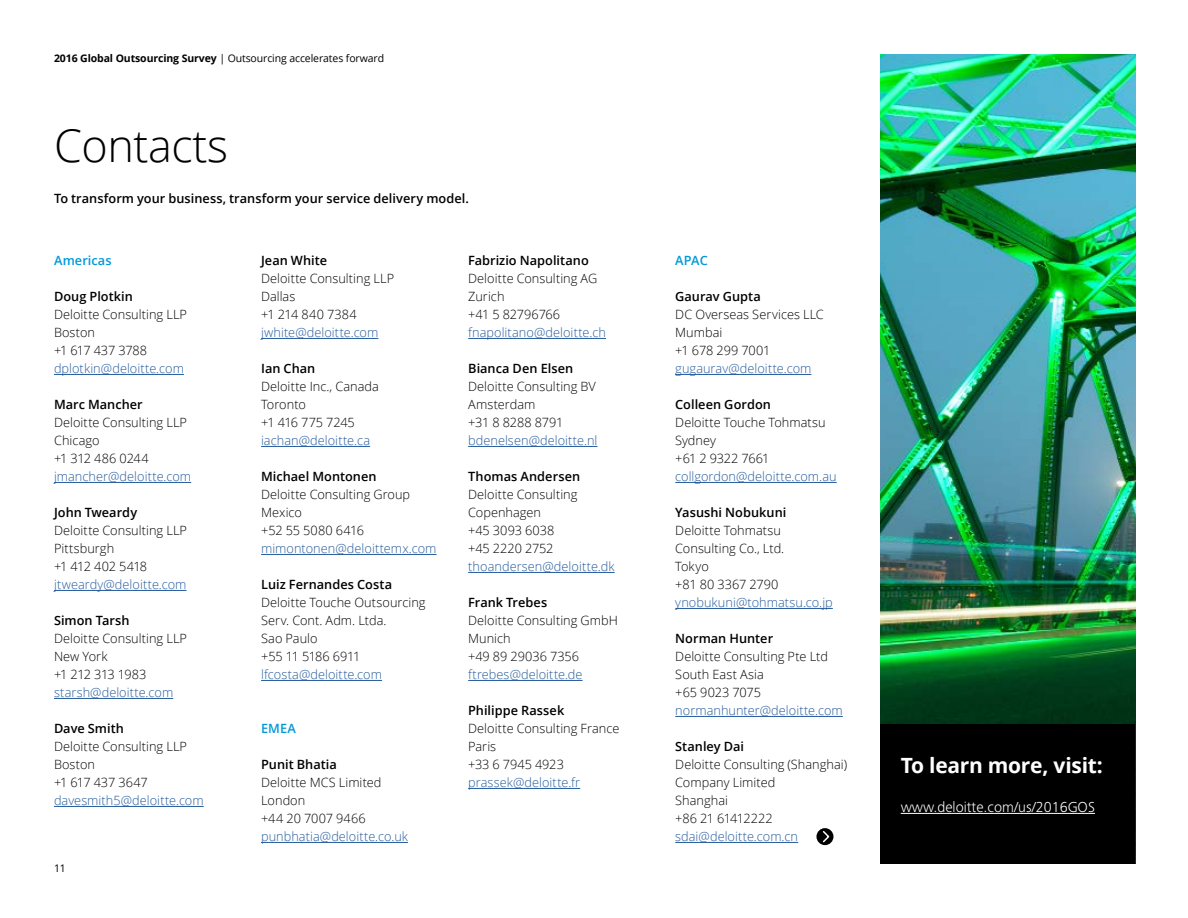
<style>
.page{position:relative;width:1188px;height:918px;background:#fff}
.page>*{position:absolute;margin:0;border:0;box-sizing:border-box;transform-origin:0 0}
.Story_heading_light{font:300 45px "Open Sans";letter-spacing:-.01em;color:#000}
.Small_heading_bold{font:700 21px "Open Sans";letter-spacing:-.015em;color:#fff}
.Small_heading_bold-2{font:300 15px "Frutiger Next Pro";color:#fff}
.t1{font:300 12.75px/18px "Open Sans";color:#000}
.t2{font:300 12.75px/18px "Open Sans";letter-spacing:.005em;color:#245a9c}
.Body_copy__8_5_12pt{font:600 12.75px "Open Sans";letter-spacing:.005em;color:#000}
.t3{font:600 12.75px "Open Sans";letter-spacing:.005em;color:#0098d8}
.t4{font:300 12.75px "Open Sans";letter-spacing:-.04em;color:#000}
.t5{font:300 12.75px "Open Sans";letter-spacing:-.02em;color:#000}
.t6{font:300 12.75px "Open Sans";letter-spacing:-.045em;color:#000}
.t7{font:300 12.75px "Open Sans";letter-spacing:-.03em;color:#000}
.t8{font:10.5px "Open Sans";letter-spacing:-.01em;color:#000}
.s1{font-weight:700}
.s2{font-weight:600}
.s3{color:#000}
</style>
<div class="page">
<img style="left:880px;top:54px;width:255px;height:670px">
<hr style="left:54px;top:374px;width:130px;height:1px;background:#245a9c">
<hr style="left:54px;top:482px;width:137px;height:1px;background:#245a9c">
<hr style="left:54px;top:590px;width:133px;height:1px;background:#245a9c">
<hr style="left:54px;top:698px;width:119px;height:1px;background:#245a9c">
<hr style="left:54px;top:806px;width:150px;height:1px;background:#245a9c">
<hr style="left:261px;top:338px;width:117px;height:1px;background:#245a9c">
<hr style="left:261px;top:446px;width:109px;height:1px;background:#245a9c">
<hr style="left:261px;top:554px;width:176px;height:1px;background:#245a9c">
<hr style="left:261px;top:680px;width:121px;height:1px;background:#245a9c">
<hr style="left:261px;top:842px;width:147px;height:1px;background:#245a9c">
<hr style="left:468px;top:338px;width:138px;height:1px;background:#245a9c">
<hr style="left:468px;top:446px;width:130px;height:1px;background:#245a9c">
<hr style="left:468px;top:572px;width:147px;height:1px;background:#245a9c">
<hr style="left:468px;top:680px;width:115px;height:1px;background:#245a9c">
<hr style="left:468px;top:788px;width:112px;height:1px;background:#245a9c">
<hr style="left:675px;top:374px;width:136px;height:1px;background:#245a9c">
<hr style="left:675px;top:482px;width:162px;height:1px;background:#245a9c">
<hr style="left:675px;top:608px;width:158px;height:1px;background:#245a9c">
<hr style="left:675px;top:716px;width:168px;height:1px;background:#245a9c">
<hr style="left:675px;top:842px;width:123px;height:1px;background:#245a9c">
<div style="left:880px;top:724px;width:255px;height:140px;background:#000"></div>
<svg style="left:816px;top:828px;width:17px;height:17px"></svg>
<svg style="left:821px;top:830px;width:10px;height:14px"></svg>
<hr style="left:901px;top:813px;width:194px;height:1px;background:#fff">
<p class="t8" style="left:54px;top:51px;width:332px"><span class="s1">2016 Global Outsourcing Survey</span> | Outsourcing accelerates forward</p>
<p class="Story_heading_light" style="left:54px;top:115px;width:176px">Contacts</p>
<p class="Body_copy__8_5_12pt" style="left:54px;top:189px;width:417px">To transform your business, transform your service delivery model.</p>
<p class="t3" style="left:54px;top:252px;width:59px">Americas</p>
<p class="Body_copy__8_5_12pt" style="left:54px;top:288px;width:80px">Doug Plotkin</p>
<p class="t1" style="left:54px;top:306px;width:135px">Deloitte Consulting LLP</p>
<p class="t1" style="left:54px;top:324px;width:43px">Boston</p>
<p class="t1" style="left:54px;top:342px;width:95px">+1 617 437 3788</p>
<p class="t2" style="left:54px;top:360px;width:131px">dplotkin@deloitte.com</p>
<p class="Body_copy__8_5_12pt" style="left:54px;top:396px;width:90px">Marc Mancher</p>
<p class="t1" style="left:54px;top:414px;width:135px">Deloitte Consulting LLP<br>Chicago</p>
<p class="t5" style="left:54px;top:450px;width:96px">+1 312 486 0244</p>
<p class="t2" style="left:54px;top:468px;width:139px">jmancher@deloitte.com</p>
<p class="Body_copy__8_5_12pt" style="left:54px;top:504px;width:85px">John Tweardy</p>
<p class="t1" style="left:54px;top:522px;width:135px">Deloitte Consulting LLP</p>
<p class="t1" style="left:54px;top:540px;width:62px">Pittsburgh</p>
<p class="t6" style="left:54px;top:558px;width:95px">+1 412 402 5418</p>
<p class="t2" style="left:54px;top:576px;width:134px">jtweardy@deloitte.com</p>
<p class="Body_copy__8_5_12pt" style="left:54px;top:612px;width:77px">Simon Tarsh</p>
<p class="t1" style="left:54px;top:630px;width:135px">Deloitte Consulting LLP</p>
<p class="t1" style="left:54px;top:648px;width:55px">New York</p>
<p class="t7" style="left:54px;top:666px;width:94px">+1 212 313 1983</p>
<p class="t2" style="left:54px;top:684px;width:121px">starsh@deloitte.com</p>
<p class="Body_copy__8_5_12pt" style="left:54px;top:720px;width:71px">Dave Smith</p>
<p class="t1" style="left:54px;top:738px;width:135px">Deloitte Consulting LLP</p>
<p class="t1" style="left:54px;top:756px;width:43px">Boston</p>
<p class="t1" style="left:54px;top:774px;width:95px">+1 617 437 3647</p>
<p class="t2" style="left:54px;top:792px;width:151px">davesmith5@deloitte.com</p>
<p class="t8" style="left:54px;top:861px;width:13px">11</p>
<p class="Body_copy__8_5_12pt" style="left:261px;top:252px;width:68px">Jean White</p>
<p class="t1" style="left:261px;top:270px;width:135px">Deloitte Consulting LLP</p>
<p class="t1" style="left:261px;top:288px;width:36px">Dallas</p>
<p class="t1" style="left:261px;top:306px;width:97px">+1 214 840 7384</p>
<p class="t2" style="left:261px;top:324px;width:119px">jwhite@deloitte.com</p>
<p class="Body_copy__8_5_12pt" style="left:261px;top:360px;width:56px">Ian Chan</p>
<p class="t1" style="left:261px;top:378px;width:119px">Deloitte Inc., Canada</p>
<p class="t1" style="left:261px;top:396px;width:46px">Toronto</p>
<p class="t1" style="left:261px;top:414px;width:95px">+1 416 775 7245</p>
<p class="t2" style="left:261px;top:432px;width:111px">iachan@deloitte.ca</p>
<p class="Body_copy__8_5_12pt" style="left:261px;top:468px;width:117px">Michael Montonen</p>
<p class="t1" style="left:261px;top:486px;width:151px">Deloitte Consulting Group</p>
<p class="t1" style="left:261px;top:504px;width:42px">Mexico</p>
<p class="t1" style="left:261px;top:522px;width:104px">+52 55 5080 6416</p>
<p class="t2" style="left:261px;top:540px;width:177px">mimontonen@deloittemx.com</p>
<p class="Body_copy__8_5_12pt" style="left:261px;top:576px;width:133px">Luiz Fernandes Costa</p>
<p class="t1" style="left:261px;top:594px;width:166px">Deloitte Touche Outsourcing<br>Serv. Cont. Adm. Ltda.</p>
<p class="t1" style="left:261px;top:630px;width:58px">Sao Paulo</p>
<p class="t4" style="left:261px;top:648px;width:101px">+55 11 5186 6911</p>
<p class="t2" style="left:261px;top:666px;width:122px">lfcosta@deloitte.com</p>
<p class="t3" style="left:261px;top:720px;width:36px">EMEA</p>
<p class="Body_copy__8_5_12pt" style="left:261px;top:756px;width:77px">Punit Bhatia</p>
<p class="t1" style="left:261px;top:774px;width:122px">Deloitte MCS Limited</p>
<p class="t1" style="left:261px;top:792px;width:46px">London</p>
<p class="t1" style="left:261px;top:810px;width:106px">+44 20 7007 9466</p>
<p class="t2" style="left:261px;top:828px;width:148px">punbhatia@deloitte.co.uk</p>
<p class="Body_copy__8_5_12pt" style="left:468px;top:252px;width:122px">Fabrizio Napolitano</p>
<p class="t1" style="left:468px;top:270px;width:131px">Deloitte Consulting AG</p>
<p class="t1" style="left:468px;top:288px;width:38px">Zurich</p>
<p class="t1" style="left:468px;top:306px;width:94px">+41 5 82796766</p>
<p class="t2" style="left:468px;top:324px;width:139px">fnapolitano@deloitte.ch</p>
<p class="t1" style="left:468px;top:360px;width:129px"><span class="s2">Bianca Den Elsen<br></span>Deloitte Consulting BV</p>
<p class="t1" style="left:468px;top:396px;width:69px">Amsterdam</p>
<p class="t1" style="left:468px;top:414px;width:97px">+31 8 8288 8791</p>
<p class="t2" style="left:468px;top:432px;width:131px">bdenelsen@deloitte.nl</p>
<p class="Body_copy__8_5_12pt" style="left:468px;top:468px;width:114px">Thomas Andersen</p>
<p class="t1" style="left:468px;top:486px;width:111px">Deloitte Consulting</p>
<p class="t1" style="left:468px;top:504px;width:74px">Copenhagen</p>
<p class="t1" style="left:468px;top:522px;width:88px">+45 3093 6038</p>
<p class="t1" style="left:468px;top:540px;width:87px">+45 2220 2752</p>
<p class="t2" style="left:468px;top:558px;width:148px">thoandersen@deloitte.dk</p>
<p class="Body_copy__8_5_12pt" style="left:468px;top:594px;width:81px">Frank Trebes</p>
<p class="t1" style="left:468px;top:612px;width:151px">Deloitte Consulting GmbH</p>
<p class="t1" style="left:468px;top:630px;width:44px">Munich</p>
<p class="t1" style="left:468px;top:648px;width:113px">+49 89 29036 7356</p>
<p class="t2" style="left:468px;top:666px;width:116px">ftrebes@deloitte.de</p>
<p class="Body_copy__8_5_12pt" style="left:468px;top:702px;width:98px">Philippe Rassek</p>
<p class="t1" style="left:468px;top:720px;width:153px">Deloitte Consulting France</p>
<p class="t1" style="left:468px;top:738px;width:30px">Paris</p>
<p class="t1" style="left:468px;top:756px;width:97px">+33 6 7945 4923</p>
<p class="t2" style="left:468px;top:774px;width:114px">prassek@deloitte.fr</p>
<p class="t3" style="left:675px;top:252px;width:34px">APAC</p>
<p class="t1" style="left:675px;top:288px;width:150px"><span class="s2">Gaurav Gupta<br></span>DC Overseas Services LLC</p>
<p class="t1" style="left:675px;top:324px;width:49px">Mumbai</p>
<p class="t1" style="left:675px;top:342px;width:97px">+1 678 299 7001</p>
<p class="t2" style="left:675px;top:360px;width:138px">gugaurav@deloitte.com</p>
<p class="Body_copy__8_5_12pt" style="left:675px;top:396px;width:97px">Colleen Gordon</p>
<p class="t1" style="left:675px;top:414px;width:152px">Deloitte Touche Tohmatsu</p>
<p class="t1" style="left:675px;top:432px;width:42px">Sydney</p>
<p class="t2" style="left:675px;top:450px;width:163px"><span class="s3">+61 2 9322 7661 </span>collgordon@deloitte.com.au</p>
<p class="Body_copy__8_5_12pt" style="left:675px;top:504px;width:113px">Yasushi Nobukuni</p>
<p class="t1" style="left:675px;top:522px;width:111px">Deloitte Tohmatsu<br>Consulting Co., Ltd.</p>
<p class="t1" style="left:675px;top:558px;width:35px">Tokyo</p>
<p class="t2" style="left:675px;top:576px;width:159px"><span class="s3">+81 80 3367 2790 </span>ynobukuni@tohmatsu.co.jp</p>
<p class="t1" style="left:675px;top:630px;width:154px"><span class="s2">Norman Hunter<br></span>Deloitte Consulting Pte Ltd</p>
<p class="t1" style="left:675px;top:666px;width:90px">South East Asia</p>
<p class="t1" style="left:675px;top:684px;width:87px">+65 9023 7075</p>
<p class="t2" style="left:675px;top:702px;width:169px">normanhunter@deloitte.com</p>
<p class="Body_copy__8_5_12pt" style="left:675px;top:738px;width:70px">Stanley Dai</p>
<p class="t1" style="left:675px;top:756px;width:174px">Deloitte Consulting (Shanghai)<br>Company Limited</p>
<p class="t1" style="left:675px;top:792px;width:54px">Shanghai</p>
<p class="t2" style="left:675px;top:810px;width:124px"><span class="s3">+86 21 61412222 </span>sdai@deloitte.com.cn</p>
<p class="Small_heading_bold" style="left:901px;top:750px;width:204px">To learn more, visit:</p>
<p class="Small_heading_bold-2" style="left:901px;top:798px;width:196px">www.deloitte.com/us/2016GOS</p>
</div>
